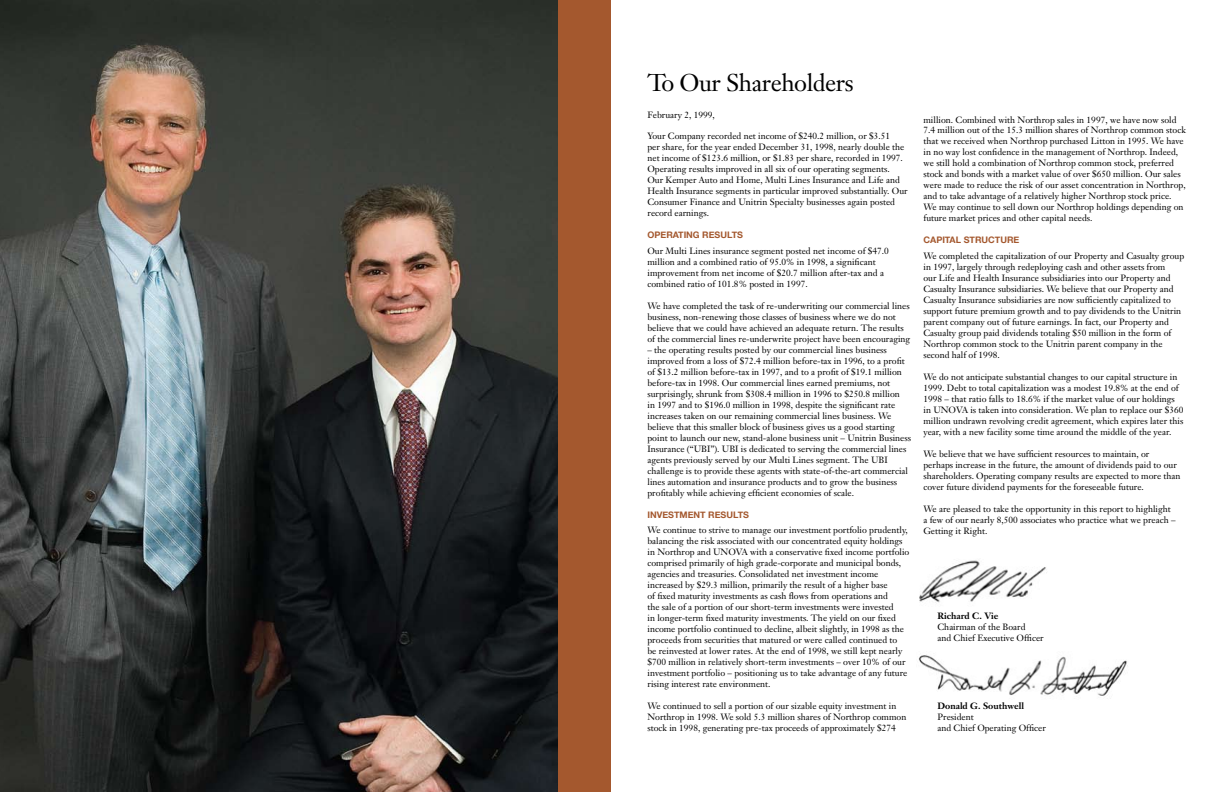
<style>
.page{position:relative;width:1224px;height:792px;background:#fff}
.page>*{position:absolute;margin:0;border:0;box-sizing:border-box;transform-origin:0 0}
.t1{font:24px "Janson Text";letter-spacing:-.02em;color:#000}
.t2{font:9px/11px "Janson Text";color:#000}
.t3{font:700 9px "Helvetica Neue";color:#a4582e}
.t4{font:700 9px "Janson Text";color:#000}
</style>
<div class="page">
<div style="left:556px;top:0;width:56px;height:792px;background:#a4582e"></div>
<img style="left:0;top:1px;width:558px;height:791px">
<img style="left:919px;top:655px;width:209px;height:41px">
<img style="left:919px;top:560px;width:128px;height:43px">
<h1 class="t1" style="left:648px;top:67px;width:208px">To Our Shareholders</h1>
<p class="t2" style="left:648px;top:109px;width:69px">February 2, 1999,</p>
<p class="t2" style="left:648px;top:131px;width:262px">Your Company recorded net income of $240.2 million, or $3.51<br>per share, for the year ended December 31, 1998, nearly double the net income of $123.6 million, or $1.83 per share, recorded in 1997.<br>Operating results improved in all six of our operating segments.<br>Our Kemper Auto and Home, Multi Lines Insurance and Life and Health Insurance segments in particular improved substantially. Our Consumer Finance and Unitrin Specialty businesses again posted record earnings.</p>
<p class="t3" style="left:648px;top:230px;width:97px">OPERATING RESULTS</p>
<p class="t2" style="left:648px;top:245px;width:243px">Our Multi Lines insurance segment posted net income of $47.0 million and a combined ratio of 95.0% in 1998, a significant improvement from net income of $20.7 million after-tax and a combined ratio of 101.8% posted in 1997.</p>
<p class="t2" style="left:648px;top:300px;width:264px">We have completed the task of re-underwriting our commercial lines business, non-renewing those classes of business where we do not believe that we could have achieved an adequate return. The results of the commercial lines re-underwrite project have been encouraging</p>
<p class="t2" style="left:648px;top:344px;width:265px">– the operating results posted by our commercial lines business improved from a loss of $72.4 million before-tax in 1996, to a profit of $13.2 million before-tax in 1997, and to a profit of $19.1 million before-tax in 1998. Our commercial lines earned premiums, not surprisingly, shrunk from $308.4 million in 1996 to $250.8 million<br>in 1997 and to $196.0 million in 1998, despite the significant rate increases taken on our remaining commercial lines business. We believe that this smaller block of business gives us a good starting point to launch our new, stand-alone business unit – Unitrin Business Insurance (“UBI”). UBI is dedicated to serving the commercial lines agents previously served by our Multi Lines segment. The UBI challenge is to provide these agents with state-of-the-art commercial lines automation and insurance products and to grow the business profitably while achieving efficient economies of scale.</p>
<p class="t3" style="left:648px;top:509px;width:103px">INVESTMENT RESULTS</p>
<p class="t2" style="left:648px;top:525px;width:263px">We continue to strive to manage our investment portfolio prudently, balancing the risk associated with our concentrated equity holdings in Northrop and UNOVA with a conservative fixed income portfolio comprised primarily of high grade-corporate and municipal bonds, agencies and treasuries. Consolidated net investment income increased by $29.3 million, primarily the result of a higher base<br>of fixed maturity investments as cash flows from operations and<br>the sale of a portion of our short-term investments were invested<br>in longer-term fixed maturity investments. The yield on our fixed income portfolio continued to decline, albeit slightly, in 1998 as the proceeds from securities that matured or were called continued to<br>be reinvested at lower rates. At the end of 1998, we still kept nearly $700 million in relatively short-term investments – over 10% of our investment portfolio – positioning us to take advantage of any future rising interest rate environment.</p>
<p class="t2" style="left:648px;top:701px;width:260px">We continued to sell a portion of our sizable equity investment in<br>Northrop in 1998. We sold 5.3 million shares of Northrop common stock in 1998, generating pre-tax proceeds of approximately $274</p>
<p class="t2" style="left:924px;top:114px;width:264px">million. Combined with Northrop sales in 1997, we have now sold 7.4 million out of the 15.3 million shares of Northrop common stock that we received when Northrop purchased Litton in 1995. We have in no way lost confidence in the management of Northrop. Indeed, we still hold a combination of Northrop common stock, preferred stock and bonds with a market value of over $650 million. Our sales were made to reduce the risk of our asset concentration in Northrop, and to take advantage of a relatively higher Northrop stock price.<br>We may continue to sell down our Northrop holdings depending on future market prices and other capital needs.</p>
<p class="t3" style="left:924px;top:235px;width:97px">CAPITAL STRUCTURE</p>
<p class="t2" style="left:924px;top:250px;width:262px">We completed the capitalization of our Property and Casualty group in 1997, largely through redeploying cash and other assets from<br>our Life and Health Insurance subsidiaries into our Property and Casualty Insurance subsidiaries. We believe that our Property and Casualty Insurance subsidiaries are now sufficiently capitalized to support future premium growth and to pay dividends to the Unitrin parent company out of future earnings. In fact, our Property and Casualty group paid dividends totaling $50 million in the form of Northrop common stock to the Unitrin parent company in the second half of 1998.</p>
<p class="t2" style="left:924px;top:371px;width:261px">We do not anticipate substantial changes to our capital structure in 1999. Debt to total capitalization was a modest 19.8% at the end of 1998 – that ratio falls to 18.6% if the market value of our holdings in UNOVA is taken into consideration. We plan to replace our $360 million undrawn revolving credit agreement, which expires later this year, with a new facility some time around the middle of the year.</p>
<p class="t2" style="left:924px;top:448px;width:259px">We believe that we have sufficient resources to maintain, or perhaps increase in the future, the amount of dividends paid to our shareholders. Operating company results are expected to more than cover future dividend payments for the foreseeable future.</p>
<p class="t2" style="left:924px;top:503px;width:254px">We are pleased to take the opportunity in this report to highlight a few of our nearly 8,500 associates who practice what we preach –<br>Getting it Right.</p>
<p class="t4" style="left:938px;top:610px;width:62px">Richard C. Vie</p>
<p class="t2" style="left:938px;top:621px;width:108px">Chairman of the Board<br>and Chief Executive Officer</p>
<p class="t4" style="left:938px;top:700px;width:88px">Donald G. Southwell</p>
<p class="t2" style="left:938px;top:711px;width:110px">President<br>and Chief Operating Officer</p>
</div>
